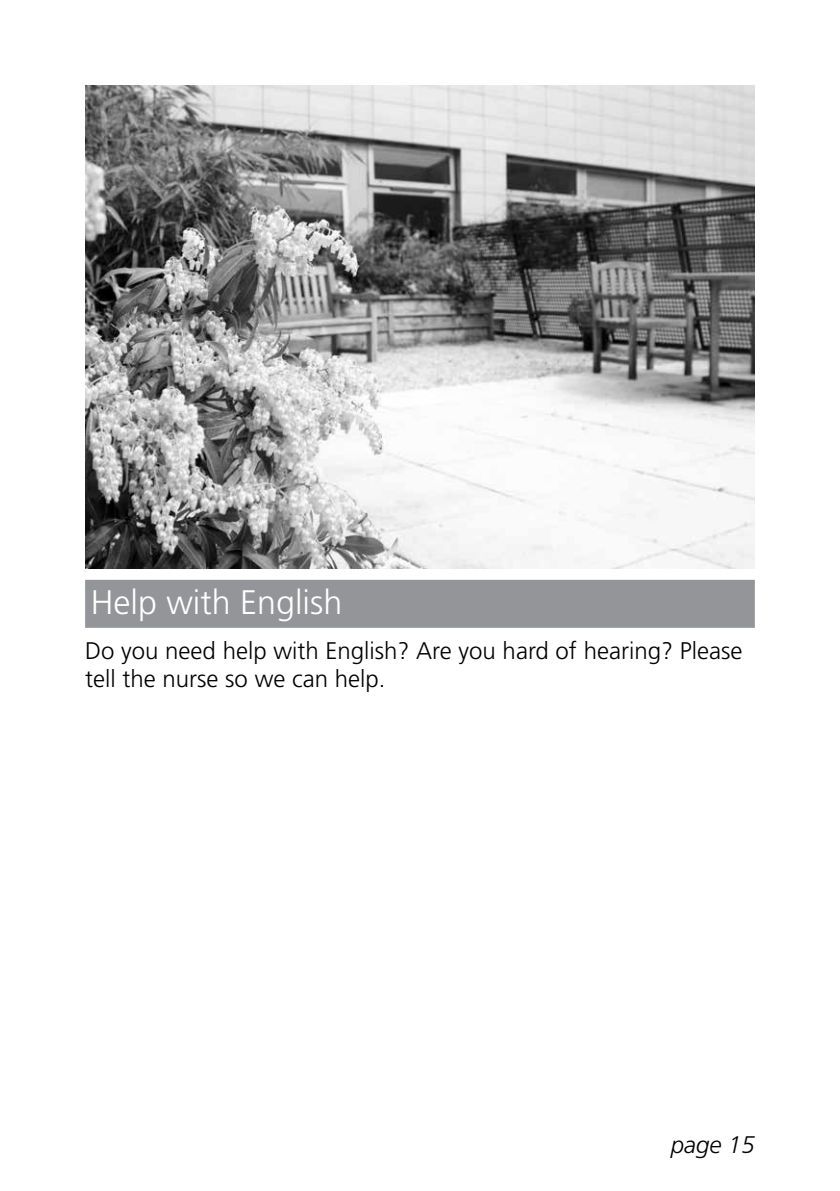
<style>
.page{position:relative;width:840px;height:1191px;background:#fff}
.page>*{position:absolute;margin:0;border:0;box-sizing:border-box;transform-origin:0 0}
.t1{font:300 34px "Frutiger";color:#fff}
.t2{font:300 24px/28px "Frutiger";color:#000}
.t3{font:italic 300 24px "Frutiger";color:#000}
</style>
<div class="page">
<img style="left:85px;top:85px;width:669px;height:483px">
<div style="left:85px;top:580px;width:669px;height:48px;background:#939598"></div>
<h1 class="t1" style="left:91px;top:582px;width:253px">Help with English</h1>
<p class="t2" style="left:85px;top:636px;width:658px">Do you need help with English? Are you hard of hearing? Please tell the nurse so we can help.</p>
<p class="t3" style="left:670px;top:1131px;width:86px">page 15</p>
</div>
